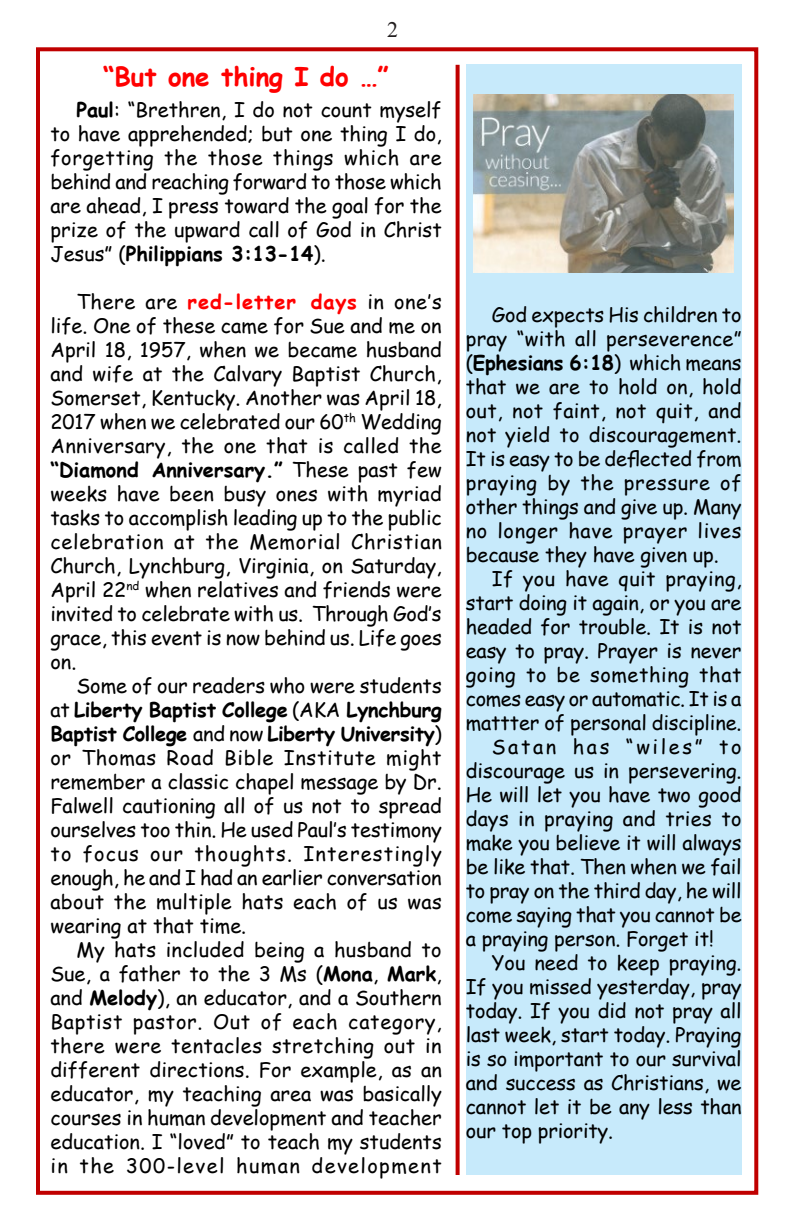
<style>
.page{position:relative;width:792px;height:1224px;background:#fff}
.page>*{position:absolute;margin:0;border:0;box-sizing:border-box;transform-origin:0 0}
.t1{font:700 26px "Comic Sans MS";color:#f00}
.t2{font:22px "Times New Roman";color:#231f20}
.t3{font:20px/24px "Comic Sans MS";letter-spacing:-.005em;color:#000;text-align:justify}
.t4{font:20px "Comic Sans MS";letter-spacing:.015em;color:#000}
.t5{font:20px "Comic Sans MS";letter-spacing:.03em;color:#000}
.t6{font:20px "Comic Sans MS";letter-spacing:.02em;color:#000}
.t7{font:20px "Comic Sans MS";letter-spacing:.13em;color:#000}
.s1{font-weight:700}
.s2{font-weight:700;color:#f00}
</style>
<div class="page">
<div style="left:36px;top:47px;width:722px;height:1148px;background:#fff;border:4px solid #c00000"></div>
<div style="left:466px;top:65px;width:276px;height:1110px;background:#c7eafb"></div>
<svg style="left:456px;top:65px;width:4px;height:1110px;background:#c61919"></svg>
<img style="left:473px;top:95px;width:261px;height:177px">
<p class="t2" style="left:387px;top:15px;width:12px">2</p>
<h1 class="t1" style="left:103px;top:57px;width:287px">“But one thing I do …”</h1>
<p class="t3" style="left:50px;top:97px;width:393px;text-indent:26px"><span class="s1">Paul</span>: “Brethren, I do not count myself to have apprehended; but one thing I do, forgetting the those things which are behind and reaching forward to those which are ahead, I press toward the goal for the prize of the upward call of God in Christ Jesus” (<span class="s1">Philippians 3:13-14</span>).</p>
<p class="t3" style="left:50px;top:289px;width:393px;text-indent:26px">There are <span class="s2">red-letter days</span> in one’s life. One of these came for Sue and me on April 18, 1957, when we became husband and wife at the Calvary Baptist Church, Somerset, Kentucky. Another was April 18, 2017 when we celebrated our 60<sup>th</sup> Wedding Anniversary, the one that is called the <span class="s1">“Diamond Anniversary.”</span> These past few weeks have been busy ones with myriad tasks to accomplish leading up to the public celebration at the Memorial Christian Church, Lynchburg, Virginia, on Saturday, April 22<sup>nd</sup> when relatives and friends were invited to celebrate with us. Through God’s grace, this event is now behind us. Life goes on.</p>
<p class="t3" style="left:50px;top:673px;width:393px;text-indent:26px">Some of our readers who were students at <span class="s1">Liberty Baptist College</span> (AKA <span class="s1">Lynchburg Baptist College</span> and now <span class="s1">Liberty University</span>) or Thomas Road Bible Institute might remember a classic chapel message by Dr.<br>Falwell cautioning all of us not to spread ourselves too thin. He used Paul’s testimony to focus our thoughts. Interestingly enough, he and I had an earlier conversation about the multiple hats each of us was wearing at that time.</p>
<p class="t3" style="left:50px;top:937px;width:393px;text-indent:26px">My hats included being a husband to Sue, a father to the 3 Ms (<span class="s1">Mona</span>, <span class="s1">Mark</span>, and <span class="s1">Melody</span>), an educator, and a Southern Baptist pastor. Out of each category, there were tentacles stretching out in different directions. For example, as an educator, my teaching area was basically courses in human development and teacher education. I “loved” to teach my students in the 300-level human development</p>
<p class="t3" style="left:466px;top:303px;width:277px;text-indent:26px">God expects His children to pray “with all perseverence” (<span class="s1">Ephesians 6:18</span>) which means that we are to hold on, hold out, not faint, not quit, and not yield to discouragement.<br>It is easy to be deflected from praying by the pressure of other things and give up. Many no longer have prayer lives because they have given up.</p>
<p class="t6" style="left:492px;top:564px;width:251px">If you have quit praying,</p>
<p class="t3" style="left:466px;top:591px;width:277px">start doing it again, or you are</p>
<p class="t3" style="left:466px;top:615px;width:277px">headed for trouble. It is not</p>
<p class="t3" style="left:466px;top:639px;width:277px">easy to pray. Prayer is never</p>
<p class="t5" style="left:466px;top:660px;width:277px">going to be something that</p>
<p class="t3" style="left:466px;top:687px;width:277px">comes easy or automatic. It is a</p>
<p class="t3" style="left:466px;top:711px;width:277px">mattter of personal discipline.</p>
<p class="t7" style="left:492px;top:732px;width:251px">Satan has “wiles” to</p>
<p class="t3" style="left:466px;top:759px;width:277px">discourage us in persevering.</p>
<p class="t3" style="left:466px;top:783px;width:277px">He will let you have two good</p>
<p class="t4" style="left:466px;top:804px;width:277px">days in praying and tries to</p>
<p class="t3" style="left:466px;top:831px;width:277px">make you believe it will always</p>
<p class="t3" style="left:466px;top:855px;width:277px">be like that. Then when we fail</p>
<p class="t3" style="left:466px;top:879px;width:277px">to pray on the third day, he will</p>
<p class="t3" style="left:466px;top:903px;width:277px">come saying that you cannot be</p>
<p class="t3" style="left:466px;top:927px;width:250px">a praying person. Forget it!</p>
<p class="t3" style="left:492px;top:951px;width:251px">You need to keep praying.</p>
<p class="t3" style="left:466px;top:975px;width:277px">If you missed yesterday, pray</p>
<p class="t3" style="left:466px;top:999px;width:277px">today. If you did not pray all</p>
<p class="t3" style="left:466px;top:1023px;width:277px">last week, start today. Praying</p>
<p class="t3" style="left:466px;top:1047px;width:277px">is so important to our survival</p>
<p class="t3" style="left:466px;top:1071px;width:277px">and success as Christians, we</p>
<p class="t3" style="left:466px;top:1095px;width:277px">cannot let it be any less than</p>
<p class="t3" style="left:466px;top:1119px;width:149px">our top priority.</p>
</div>
